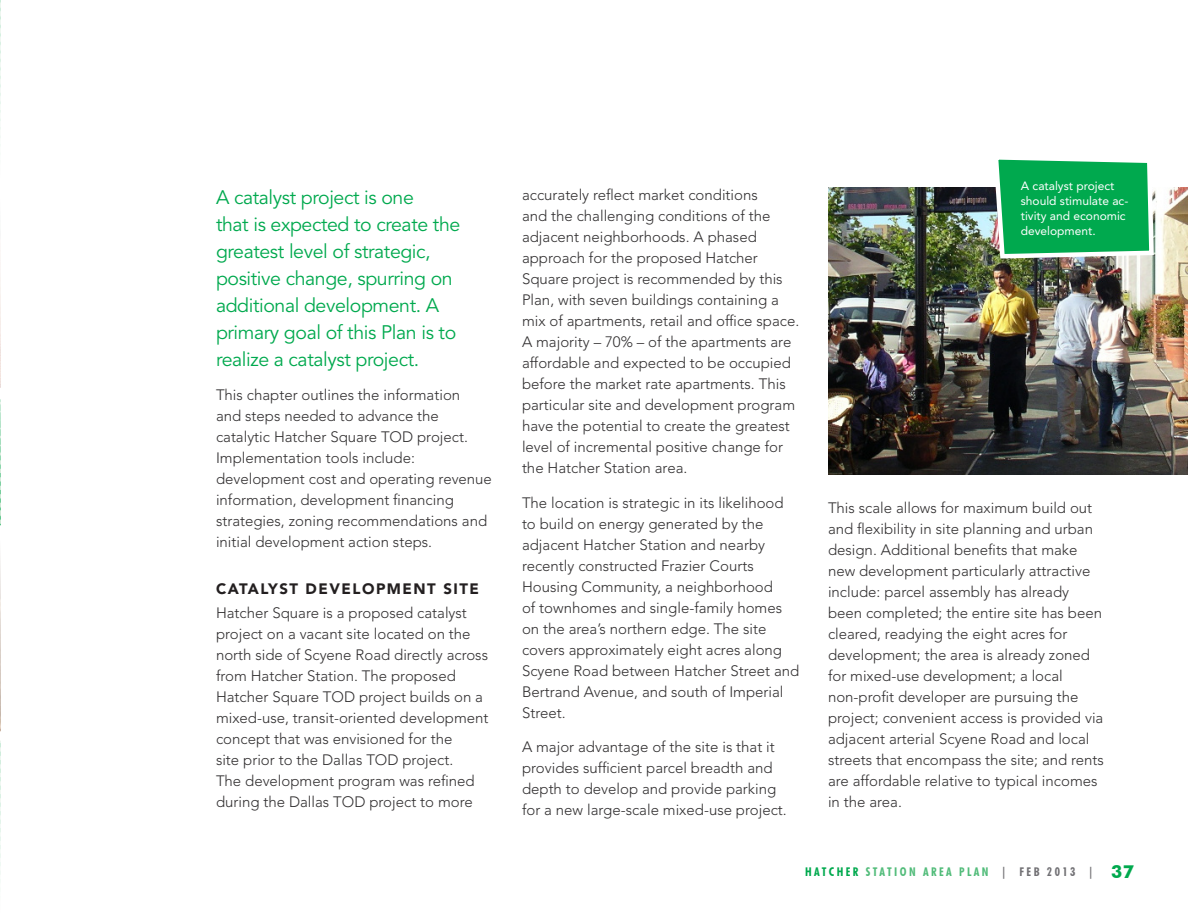
<style>
.page{position:relative;width:1188px;height:918px;background:#fff}
.page>*{position:absolute;margin:0;border:0;box-sizing:border-box;transform-origin:0 0}
.chap_opener_first_pa{font:19.5px/27px "Avenir LT Std";letter-spacing:-.02em;color:#00a94e}
.Sans_Serif_body_text{font:300 15px/21px "Avenir LT Std";color:#312f30}
.subhead1{font:900 15px "Avenir LT Std";letter-spacing:.1em;color:#231f20}
.t1{font:12px/15px "Avenir LT Std";color:#fff}
.chapter_opening_titl{font:700 condensed 12px "Futura BT";letter-spacing:.2em;color:#52bc7a}
.s1{color:#00a94e}
.s2{color:#717074}
.s3{font-stretch:normal;font-size:18px;color:#00a94e}
</style>
<div class="page">
<img style="left:0;top:0;width:1px;height:145px">
<img style="left:0;top:399px;width:1px;height:126px">
<img style="left:0;top:741px;width:1px;height:140px">
<img style="left:0;top:262px;width:1px;height:126px">
<img style="left:0;top:558px;width:1px;height:173px">
<img style="left:828px;top:188px;width:360px;height:287px">
<svg style="left:991px;top:159px;width:165px;height:102px;background:#2cb169"></svg>
<p class="chap_opener_first_pa" style="left:216px;top:184px;width:246px">A catalyst project is one<br>that is expected to create the greatest level of strategic, positive change, spurring on additional development. A primary goal of this Plan is to realize a catalyst project.</p>
<p class="Sans_Serif_body_text" style="left:216px;top:385px;width:277px">This chapter outlines the information<br>and steps needed to advance the catalytic Hatcher Square TOD project.<br>Implementation tools include: development cost and operating revenue information, development financing strategies, zoning recommendations and initial development action steps.</p>
<p class="subhead1" style="left:216px;top:579px;width:264px">CATALYST DEVELOPMENT SITE</p>
<p class="Sans_Serif_body_text" style="left:216px;top:603px;width:274px">Hatcher Square is a proposed catalyst project on a vacant site located on the north side of Scyene Road directly across from Hatcher Station. The proposed Hatcher Square TOD project builds on a mixed-use, transit-oriented development concept that was envisioned for the<br>site prior to the Dallas TOD project.<br>The development program was refined during the Dallas TOD project to more</p>
<p class="Sans_Serif_body_text" style="left:522px;top:185px;width:279px">accurately reflect market conditions<br>and the challenging conditions of the adjacent neighborhoods. A phased approach for the proposed Hatcher Square project is recommended by this Plan, with seven buildings containing a mix of apartments, retail and office space.<br>A majority – 70% – of the apartments are affordable and expected to be occupied before the market rate apartments. This particular site and development program have the potential to create the greatest level of incremental positive change for the Hatcher Station area.</p>
<p class="Sans_Serif_body_text" style="left:522px;top:492px;width:279px">The location is strategic in its likelihood to build on energy generated by the adjacent Hatcher Station and nearby recently constructed Frazier Courts Housing Community, a neighborhood<br>of townhomes and single-family homes on the area’s northern edge. The site covers approximately eight acres along Scyene Road between Hatcher Street and Bertrand Avenue, and south of Imperial Street.</p>
<p class="Sans_Serif_body_text" style="left:522px;top:737px;width:266px">A major advantage of the site is that it provides sufficient parcel breadth and depth to develop and provide parking for a new large-scale mixed-use project.</p>
<p class="t1" style="left:1021px;top:179px;width:109px">A catalyst project should stimulate ac&shy;tivity and economic development.</p>
<p class="Sans_Serif_body_text" style="left:828px;top:497px;width:277px">This scale allows for maximum build out and flexibility in site planning and urban design. Additional benefits that make new development particularly attractive include: parcel assembly has already been completed; the entire site has been cleared, readying the eight acres for development; the area is already zoned for mixed-use development; a local non-profit developer are pursuing the project; convenient access is provided via adjacent arterial Scyene Road and local streets that encompass the site; and rents are affordable relative to typical incomes in the area.</p>
<p class="chapter_opening_titl" style="left:805px;top:865px;width:330px"><span class="s1">HATCHER</span> STATION AREA PLAN <span class="s2">| FEB 2013 |</span> <span class="s3">37</span></p>
</div>
